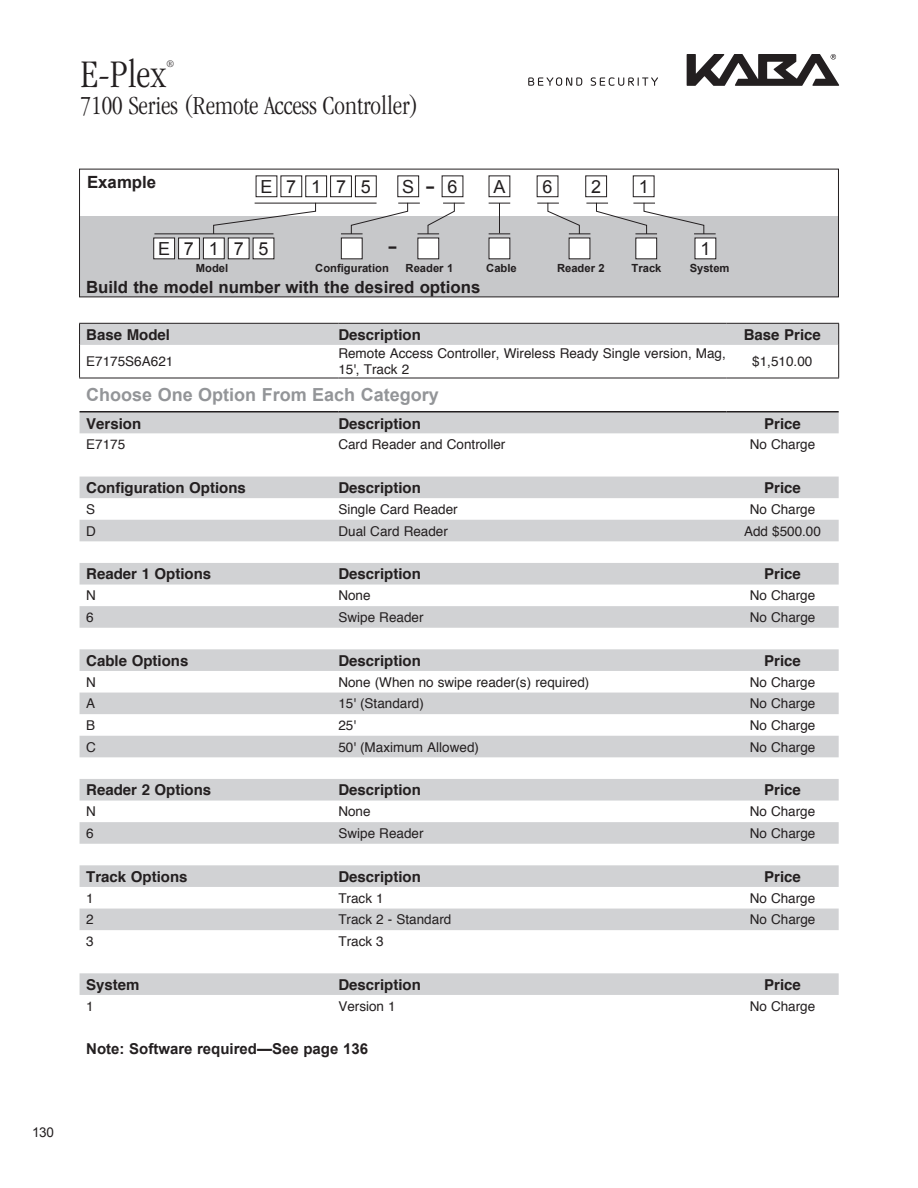
<style>
.page{position:relative;width:918px;height:1188px;background:#fff}
.page>*{position:absolute;margin:0;border:0;box-sizing:border-box;transform-origin:0 0}
.t1{font:300 condensed 40.5px "Garamond";color:#231f20}
.t2{font:28.65px "Arial";color:#231f20}
.t3{font:300 condensed 27px "Garamond";color:#231f20}
.t4{font:700 18px "Arial";color:#939598}
.t5{font:18px "Arial";letter-spacing:.825em;color:#231f20}
.t6{font:700 16.8px "Arial";color:#231f20}
.t7{font:700 15px "Helvetica";color:#231f20}
.t8{font:700 15px "Arial";color:#231f20}
.t9{font:13.5px/16.2px "Helvetica";color:#231f20}
.t10{font:13.5px "Arial";color:#231f20}
.t11{font:700 11.25px "Arial";color:#231f20}
.t12{font:300 condensed 10.5px "Garamond";color:#231f20}
</style>
<div class="page">
<svg style="left:687px;top:54px;width:152px;height:32px"></svg>
<svg style="left:528px;top:77px;width:130px;height:9px"></svg>
<div style="left:80px;top:216px;width:759px;height:81px;background:#c7c8ca"></div>
<hr style="left:255px;top:203px;width:122px;height:1px;background:#231f20">
<svg style="left:489px;top:203px;width:21px;height:1px"></svg>
<div style="left:281px;top:176px;width:21px;height:21px;border:1px solid #231f20"></div>
<div style="left:256px;top:176px;width:21px;height:21px;border:1px solid #231f20"></div>
<div style="left:305px;top:176px;width:22px;height:21px;border:1px solid #231f20"></div>
<div style="left:330px;top:176px;width:22px;height:21px;border:1px solid #231f20"></div>
<div style="left:355px;top:176px;width:22px;height:21px;border:1px solid #231f20"></div>
<div style="left:397px;top:176px;width:22px;height:21px;border:1px solid #231f20"></div>
<div style="left:442px;top:176px;width:21px;height:21px;border:1px solid #231f20"></div>
<div style="left:489px;top:176px;width:21px;height:21px;border:1px solid #231f20"></div>
<div style="left:537px;top:176px;width:21px;height:21px;border:1px solid #231f20"></div>
<div style="left:585px;top:176px;width:22px;height:21px;border:1px solid #231f20"></div>
<div style="left:633px;top:176px;width:21px;height:21px;border:1px solid #231f20"></div>
<hr style="left:154px;top:234px;width:119px;height:1px;background:#231f20">
<svg style="left:489px;top:234px;width:21px;height:1px"></svg>
<div style="left:179px;top:238px;width:20px;height:21px;background:#fff"></div>
<div style="left:178px;top:238px;width:22px;height:21px;border:1px solid #231f20"></div>
<div style="left:154px;top:238px;width:21px;height:21px;background:#fff"></div>
<div style="left:153px;top:238px;width:22px;height:21px;border:1px solid #231f20"></div>
<div style="left:203px;top:238px;width:21px;height:21px;background:#fff"></div>
<div style="left:203px;top:238px;width:22px;height:21px;border:1px solid #231f20"></div>
<div style="left:228px;top:238px;width:21px;height:21px;background:#fff"></div>
<div style="left:228px;top:238px;width:21px;height:21px;border:1px solid #231f20"></div>
<div style="left:253px;top:238px;width:21px;height:21px;background:#fff"></div>
<div style="left:341px;top:238px;width:21px;height:21px;background:#fff"></div>
<div style="left:341px;top:238px;width:22px;height:21px;border:1px solid #231f20"></div>
<div style="left:418px;top:238px;width:21px;height:21px;background:#fff"></div>
<div style="left:418px;top:238px;width:21px;height:21px;border:1px solid #231f20"></div>
<div style="left:489px;top:238px;width:21px;height:21px;background:#fff"></div>
<div style="left:569px;top:238px;width:21px;height:21px;background:#fff"></div>
<div style="left:695px;top:238px;width:21px;height:21px;background:#fff"></div>
<div style="left:636px;top:238px;width:21px;height:21px;background:#fff"></div>
<div style="left:635px;top:238px;width:22px;height:21px;border:1px solid #231f20"></div>
<svg style="left:80px;top:324px;width:759px;height:671px"></svg>
<hr style="left:79px;top:323px;width:259px;height:1px;background:#231f20">
<svg style="left:79px;top:324px;width:1px;height:21px"></svg>
<hr style="left:338px;top:323px;width:388px;height:1px;background:#231f20">
<hr style="left:726px;top:323px;width:113px;height:1px;background:#231f20">
<svg style="left:838px;top:324px;width:1px;height:21px"></svg>
<hr style="left:79px;top:345px;width:1px;height:33px;background:#231f20">
<hr style="left:838px;top:345px;width:1px;height:33px;background:#231f20">
<hr style="left:80px;top:411px;width:258px;height:1px;background:#231f20">
<hr style="left:338px;top:411px;width:388px;height:1px;background:#231f20">
<hr style="left:726px;top:411px;width:113px;height:1px;background:#231f20">
<hr style="left:79px;top:378px;width:259px;height:1px;background:#231f20">
<hr style="left:338px;top:378px;width:388px;height:1px;background:#231f20">
<hr style="left:726px;top:378px;width:113px;height:1px;background:#231f20">
<svg style="left:213px;top:202px;width:103px;height:33px"></svg>
<svg style="left:341px;top:202px;width:124px;height:33px"></svg>
<svg style="left:537px;top:202px;width:179px;height:33px"></svg>
<hr style="left:499px;top:203px;width:1px;height:30px;background:#231f20">
<p class="t10" style="left:32px;top:1123px;width:23px">130</p>
<h1 class="t1" style="left:81px;top:52px;width:87px">E-Plex</h1>
<p class="t12" style="left:166px;top:58px;width:10px">®</p>
<h3 class="t3" style="left:81px;top:91px;width:339px">7100 Series (Remote Access Controller)</h3>
<p class="t6" style="left:87px;top:171px;width:71px">Example</p>
<h3 class="t5" style="left:260px;top:175px;width:112px">E7175</h3>
<h3 class="t5" style="left:402px;top:175px;width:14px">S</h3>
<h3 class="t5" style="left:448px;top:175px;width:12px">6</h3>
<h3 class="t5" style="left:493px;top:175px;width:14px">A</h3>
<h3 class="t5" style="left:543px;top:175px;width:12px">6</h3>
<h3 class="t5" style="left:591px;top:175px;width:12px">2</h3>
<h3 class="t5" style="left:639px;top:175px;width:12px">1</h3>
<h2 class="t2" style="left:425px;top:166px;width:11px">-</h2>
<h3 class="t5" style="left:158px;top:237px;width:112px">E7175</h3>
<h3 class="t5" style="left:700px;top:237px;width:12px">1</h3>
<h2 class="t2" style="left:388px;top:226px;width:11px">-</h2>
<p class="t11" style="left:196px;top:261px;width:34px">Model</p>
<p class="t11" style="left:315px;top:261px;width:75px">Configuration</p>
<p class="t11" style="left:406px;top:261px;width:49px">Reader 1</p>
<p class="t11" style="left:557px;top:261px;width:49px">Reader 2</p>
<p class="t11" style="left:632px;top:261px;width:31px">Track</p>
<p class="t11" style="left:690px;top:261px;width:41px">System</p>
<p class="t11" style="left:486px;top:261px;width:32px">Cable</p>
<p class="t6" style="left:86px;top:276px;width:396px">Build the model number with the desired options</p>
<p class="t7" style="left:86px;top:323px;width:85px">Base Model</p>
<p class="t7" style="left:338px;top:323px;width:84px">Description</p>
<p class="t7" style="left:744px;top:323px;width:79px">Base Price</p>
<p class="t9" style="left:86px;top:354px;width:89px">E7175S6A621</p>
<p class="t9" style="left:338px;top:346px;width:389px">Remote Access Controller, Wireless Ready Single version, Mag,<br>15', Track 2</p>
<p class="t9" style="left:752px;top:354px;width:62px">$1,510.00</p>
<h3 class="t4" style="left:86px;top:383px;width:354px">Choose One Option From Each Category</h3>
<p class="t7" style="left:86px;top:411px;width:57px">Version</p>
<p class="t7" style="left:338px;top:411px;width:84px">Description</p>
<p class="t7" style="left:764px;top:411px;width:38px">Price</p>
<p class="t9" style="left:86px;top:437px;width:41px">E7175</p>
<p class="t9" style="left:338px;top:437px;width:168px">Card Reader and Controller</p>
<p class="t9" style="left:750px;top:437px;width:67px">No Charge</p>
<p class="t7" style="left:86px;top:476px;width:161px">Configuration Options</p>
<p class="t7" style="left:338px;top:476px;width:84px">Description</p>
<p class="t7" style="left:764px;top:476px;width:38px">Price</p>
<p class="t9" style="left:86px;top:502px;width:11px">S</p>
<p class="t9" style="left:338px;top:502px;width:121px">Single Card Reader</p>
<p class="t9" style="left:750px;top:502px;width:67px">No Charge</p>
<p class="t9" style="left:86px;top:523px;width:11px">D</p>
<p class="t9" style="left:338px;top:523px;width:111px">Dual Card Reader</p>
<p class="t9" style="left:744px;top:523px;width:78px">Add $500.00</p>
<p class="t7" style="left:86px;top:562px;width:127px">Reader 1 Options</p>
<p class="t7" style="left:338px;top:562px;width:84px">Description</p>
<p class="t7" style="left:764px;top:562px;width:38px">Price</p>
<p class="t9" style="left:86px;top:588px;width:11px">N</p>
<p class="t9" style="left:338px;top:588px;width:34px">None</p>
<p class="t9" style="left:750px;top:588px;width:67px">No Charge</p>
<p class="t9" style="left:86px;top:610px;width:9px">6</p>
<p class="t9" style="left:338px;top:610px;width:87px">Swipe Reader</p>
<p class="t9" style="left:750px;top:610px;width:67px">No Charge</p>
<p class="t7" style="left:86px;top:648px;width:104px">Cable Options</p>
<p class="t7" style="left:338px;top:648px;width:84px">Description</p>
<p class="t7" style="left:764px;top:648px;width:38px">Price</p>
<p class="t9" style="left:86px;top:674px;width:11px">N</p>
<p class="t9" style="left:338px;top:674px;width:252px">None (When no swipe reader(s) required)</p>
<p class="t9" style="left:750px;top:674px;width:67px">No Charge</p>
<p class="t9" style="left:86px;top:696px;width:11px">A</p>
<p class="t9" style="left:338px;top:696px;width:87px">15' (Standard)</p>
<p class="t9" style="left:750px;top:696px;width:67px">No Charge</p>
<p class="t9" style="left:86px;top:718px;width:11px">B</p>
<p class="t9" style="left:338px;top:718px;width:19px">25'</p>
<p class="t9" style="left:750px;top:718px;width:67px">No Charge</p>
<p class="t9" style="left:86px;top:739px;width:11px">C</p>
<p class="t9" style="left:338px;top:739px;width:142px">50' (Maximum Allowed)</p>
<p class="t9" style="left:750px;top:739px;width:67px">No Charge</p>
<p class="t7" style="left:86px;top:778px;width:127px">Reader 2 Options</p>
<p class="t7" style="left:338px;top:778px;width:84px">Description</p>
<p class="t7" style="left:764px;top:778px;width:38px">Price</p>
<p class="t9" style="left:86px;top:804px;width:11px">N</p>
<p class="t9" style="left:338px;top:804px;width:34px">None</p>
<p class="t9" style="left:750px;top:804px;width:67px">No Charge</p>
<p class="t9" style="left:86px;top:826px;width:9px">6</p>
<p class="t9" style="left:338px;top:826px;width:87px">Swipe Reader</p>
<p class="t9" style="left:750px;top:826px;width:67px">No Charge</p>
<p class="t7" style="left:86px;top:864px;width:103px">Track Options</p>
<p class="t7" style="left:338px;top:864px;width:84px">Description</p>
<p class="t7" style="left:764px;top:864px;width:38px">Price</p>
<p class="t9" style="left:86px;top:890px;width:9px">1</p>
<p class="t9" style="left:338px;top:890px;width:47px">Track 1</p>
<p class="t9" style="left:750px;top:890px;width:67px">No Charge</p>
<p class="t9" style="left:86px;top:912px;width:9px">2</p>
<p class="t9" style="left:338px;top:912px;width:114px">Track 2 - Standard</p>
<p class="t9" style="left:750px;top:912px;width:67px">No Charge</p>
<p class="t9" style="left:86px;top:934px;width:9px">3</p>
<p class="t9" style="left:338px;top:934px;width:47px">Track 3</p>
<p class="t7" style="left:86px;top:972px;width:55px">System</p>
<p class="t7" style="left:338px;top:972px;width:84px">Description</p>
<p class="t7" style="left:764px;top:972px;width:38px">Price</p>
<p class="t9" style="left:86px;top:998px;width:9px">1</p>
<p class="t9" style="left:338px;top:998px;width:59px">Version 1</p>
<p class="t9" style="left:750px;top:998px;width:67px">No Charge</p>
<p class="t8" style="left:86px;top:1039px;width:283px">Note: Software required—See page 136</p>
</div>
